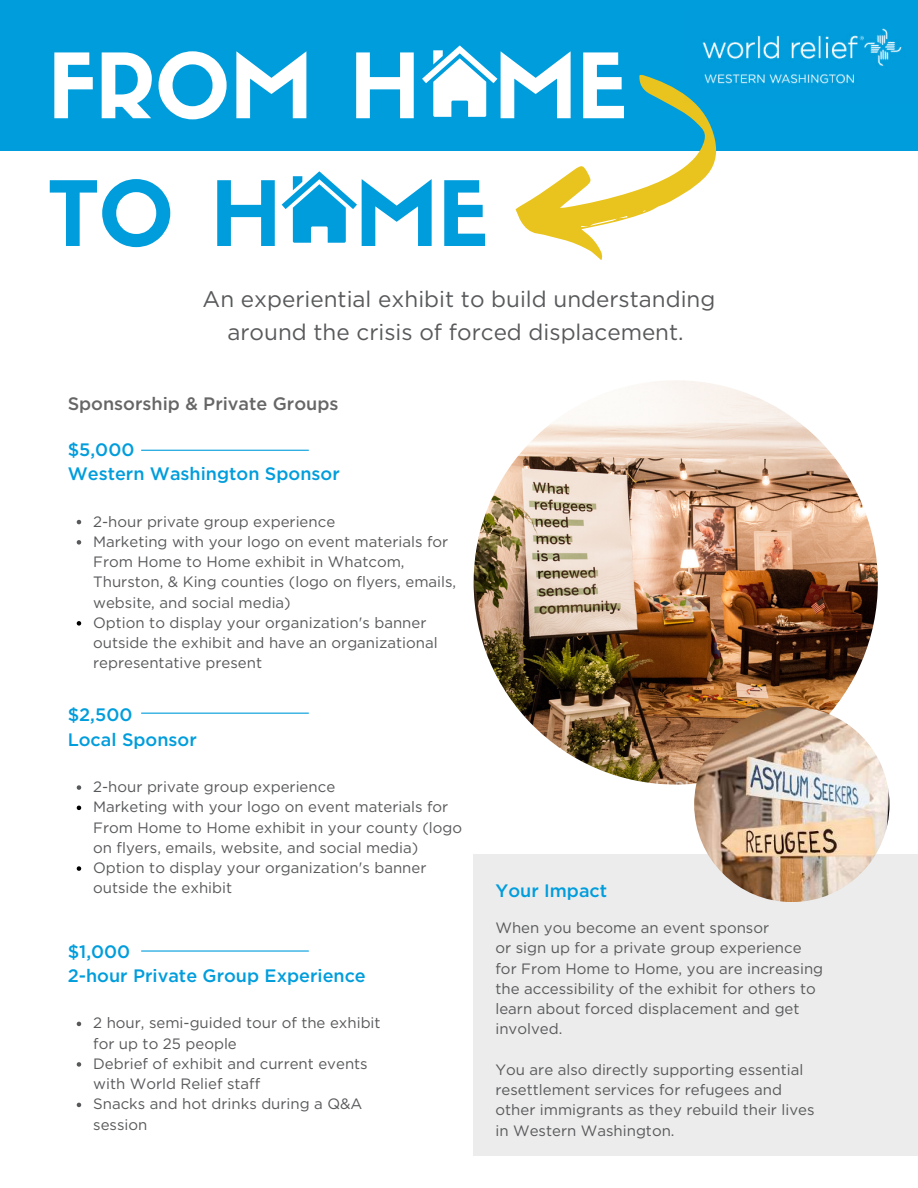
<style>
.page{position:relative;width:918px;height:1188px;background:#fff}
.page>*{position:absolute;margin:0;border:0;box-sizing:border-box;transform-origin:0 0}
.t1{font:88.35px "Sifonn Basic";color:#fff}
.t2{font:88.35px "Sifonn Basic";color:#009ddc}
.t3{font:22.5px/33.8px "Gotham";color:#58595b;text-align:center}
.t4{font:500 18px/24.8px "Gotham";color:#009ddc}
.t5{font:500 18px "Gotham";color:#666}
.t6{font:15px/20.2px "Gotham";color:#58595b}
</style>
<div class="page">
<svg style="left:77px;top:520px;width:4px;height:4px"></svg>
<svg style="left:77px;top:540px;width:4px;height:5px"></svg>
<svg style="left:77px;top:621px;width:4px;height:5px"></svg>
<svg style="left:77px;top:785px;width:4px;height:5px"></svg>
<svg style="left:77px;top:806px;width:4px;height:4px"></svg>
<svg style="left:77px;top:866px;width:4px;height:5px"></svg>
<svg style="left:77px;top:1022px;width:4px;height:4px"></svg>
<svg style="left:77px;top:1062px;width:4px;height:5px"></svg>
<svg style="left:77px;top:1103px;width:4px;height:4px"></svg>
<div style="left:0;top:0;width:918px;height:151px;background:#009ddc"></div>
<svg style="left:422px;top:46px;width:75px;height:71px"></svg>
<svg style="left:282px;top:171px;width:75px;height:72px"></svg>
<svg style="left:516px;top:75px;width:201px;height:185px"></svg>
<img style="left:684px;top:28px;width:218px;height:75px">
<hr style="left:141px;top:450px;width:168px;height:1px;background:#009ddc">
<hr style="left:141px;top:950px;width:168px;height:2px;background:#009ddc">
<hr style="left:141px;top:713px;width:168px;height:1px;background:#009ddc">
<div style="left:474px;top:855px;width:444px;height:301px;background:#ececec"></div>
<img style="left:474px;top:380px;width:404px;height:405px;border-radius:50%">
<img style="left:694px;top:707px;width:196px;height:195px;border-radius:50%">
<h1 class="t1" style="left:48px;top:28px;width:581px">FROM H ME</h1>
<h1 class="t2" style="left:48px;top:156px;width:442px">TO H ME</h1>
<h2 class="t3" style="left:203px;top:281px;width:514px">An experiential exhibit to build understanding around the crisis of forced displacement.</h2>
<p class="t5" style="left:68px;top:392px;width:272px">Sponsorship &amp; Private Groups</p>
<p class="t4" style="left:68px;top:437px;width:274px">$5,000<br>Western Washington Sponsor</p>
<p class="t6" style="left:93px;top:511px;width:365px">2-hour private group experience<br>Marketing with your logo on event materials for From Home to Home exhibit in Whatcom, Thurston, &amp; King counties (logo on flyers, emails, website, and social media)<br>Option to display your organization's banner outside the exhibit and have an organizational representative present</p>
<p class="t4" style="left:68px;top:702px;width:131px">$2,500<br>Local Sponsor</p>
<p class="t6" style="left:93px;top:776px;width:370px">2-hour private group experience<br>Marketing with your logo on event materials for From Home to Home exhibit in your county (logo on flyers, emails, website, and social media)<br>Option to display your organization's banner outside the exhibit</p>
<p class="t4" style="left:68px;top:939px;width:300px">$1,000<br>2-hour Private Group Experience</p>
<p class="t6" style="left:93px;top:1013px;width:289px">2 hour, semi-guided tour of the exhibit for up to 25 people<br>Debrief of exhibit and current events with World Relief staff<br>Snacks and hot drinks during a Q&amp;A session</p>
<p class="t4" style="left:495px;top:878px;width:113px">Your Impact</p>
<p class="t6" style="left:495px;top:917px;width:329px">When you become an event sponsor<br>or sign up for a private group experience for From Home to Home, you are increasing the accessibility of the exhibit for others to learn about forced displacement and get involved.</p>
<p class="t6" style="left:495px;top:1059px;width:321px">You are also directly supporting essential resettlement services for refugees and other immigrants as they rebuild their lives in Western Washington.</p>
</div>
